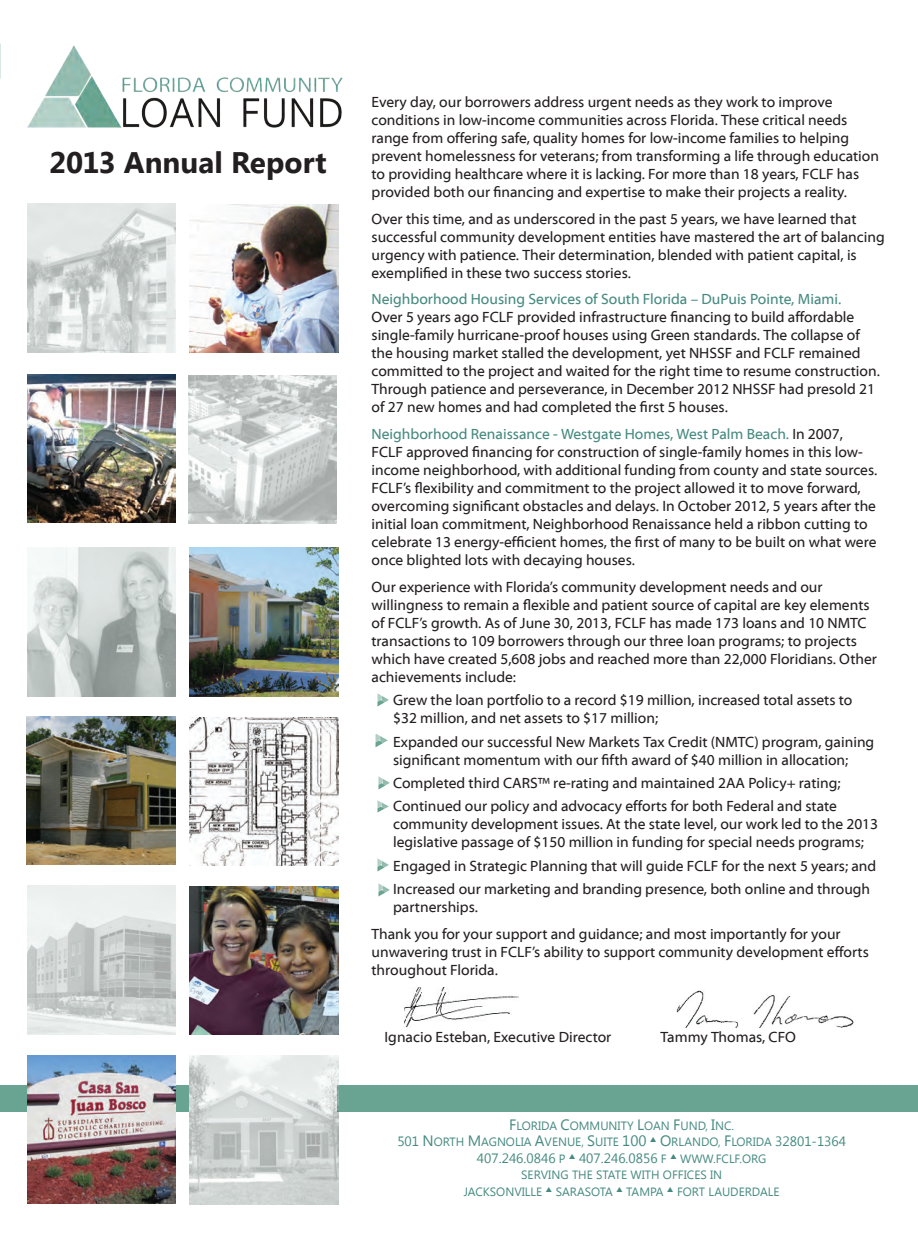
<style>
.page{position:relative;width:918px;height:1242px;background:#fff}
.page>*{position:absolute;margin:0;border:0;box-sizing:border-box;transform-origin:0 0}
.t1{font:700 29.7px "Segoe UI";letter-spacing:-.005em;color:#231f20}
.t2{font:15px/18px "Myriad Web Pro";color:#231f20}
.t3{font:15px "Myriad Web Pro";color:#458a80}
.t4{font:13.5px "Segoe UI";color:#458a80}
.t5{font:12px/16.5px "Segoe UI";color:#458a80;text-align:center}
.s1{color:#458a80}
.s2{font-size:15px}
.s3{font-size:13.5px}
.s4{font-size:12px}
</style>
<div class="page">
<div style="left:0;top:1085px;width:189px;height:27px;background:#69a492"></div>
<div style="left:338px;top:1085px;width:580px;height:27px;background:#69a492"></div>
<img style="left:27px;top:1055px;width:149px;height:149px">
<img style="left:190px;top:1056px;width:148px;height:148px">
<img style="left:27px;top:886px;width:148px;height:148px">
<img style="left:190px;top:886px;width:148px;height:149px">
<img style="left:27px;top:716px;width:149px;height:149px">
<img style="left:190px;top:717px;width:148px;height:149px">
<img style="left:27px;top:548px;width:149px;height:148px">
<img style="left:190px;top:548px;width:148px;height:148px">
<img style="left:27px;top:374px;width:149px;height:149px">
<img style="left:188px;top:375px;width:148px;height:149px">
<img style="left:27px;top:204px;width:148px;height:148px">
<img style="left:190px;top:204px;width:148px;height:149px">
<img style="left:27px;top:45px;width:316px;height:83px">
<img style="left:404px;top:987px;width:115px;height:41px">
<img style="left:676px;top:990px;width:178px;height:37px">
<svg style="left:378px;top:694px;width:11px;height:12px"></svg>
<svg style="left:376px;top:734px;width:12px;height:13px"></svg>
<svg style="left:378px;top:776px;width:12px;height:13px"></svg>
<svg style="left:378px;top:800px;width:11px;height:12px"></svg>
<svg style="left:378px;top:859px;width:11px;height:12px"></svg>
<svg style="left:378px;top:883px;width:12px;height:13px"></svg>
<h1 class="t1" style="left:49px;top:142px;width:279px">2013 Annual Report</h1>
<p class="t2" style="left:372px;top:93px;width:509px">Every day, our borrowers address urgent needs as they work to improve conditions in low-income communities across Florida. These critical needs range from offering safe, quality homes for low-income families to helping prevent homelessness for veterans; from transforming a life through education to providing healthcare where it is lacking. For more than 18 years, FCLF has provided both our financing and expertise to make their projects a reality.</p>
<p class="t2" style="left:372px;top:210px;width:515px">Over this time, and as underscored in the past 5 years, we have learned that successful community development entities have mastered the art of balancing urgency with patience. Their determination, blended with patient capital, is exemplified in these two success stories.</p>
<p class="t3" style="left:372px;top:291px;width:471px">Neighborhood Housing Services of South Florida – DuPuis Pointe, Miami.</p>
<p class="t2" style="left:372px;top:309px;width:510px">Over 5 years ago FCLF provided infrastructure financing to build affordable single-family hurricane-proof houses using Green standards. The collapse of the housing market stalled the development, yet NHSSF and FCLF remained committed to the project and waited for the right time to resume construction.<br>Through patience and perseverance, in December 2012 NHSSF had presold 21 of 27 new homes and had completed the first 5 houses.</p>
<p class="t2" style="left:372px;top:425px;width:507px"><span class="s1">Neighborhood Renaissance - Westgate Homes, West Palm Beach.</span> In 2007, FCLF approved financing for construction of single-family homes in this low&shy;income neighborhood, with additional funding from county and state sources.<br>FCLF’s flexibility and commitment to the project allowed it to move forward, overcoming significant obstacles and delays. In October 2012, 5 years after the initial loan commitment, Neighborhood Renaissance held a ribbon cutting to celebrate 13 energy-efficient homes, the first of many to be built on what were once blighted lots with decaying houses.</p>
<p class="t2" style="left:372px;top:578px;width:507px">Our experience with Florida’s community development needs and our willingness to remain a flexible and patient source of capital are key elements of FCLF’s growth. As of June 30, 2013, FCLF has made 173 loans and 10 NMTC transactions to 109 borrowers through our three loan programs; to projects which have created 5,608 jobs and reached more than 22,000 Floridians. Other achievements include:</p>
<p class="t2" style="left:393px;top:691px;width:461px">Grew the loan portfolio to a record $19 million, increased total assets to $32 million, and net assets to $17 million;</p>
<p class="t2" style="left:393px;top:733px;width:483px">Expanded our successful New Markets Tax Credit (NMTC) program, gaining significant momentum with our fifth award of $40 million in allocation;</p>
<p class="t2" style="left:393px;top:772px;width:449px;line-height:23.4px">Completed third CARS™ re-rating and maintained 2AA Policy+ rating;<br>Continued our policy and advocacy efforts for both Federal and state</p>
<p class="t2" style="left:393px;top:816px;width:487px">community development issues. At the state level, our work led to the 2013 legislative passage of $150 million in funding for special needs programs;</p>
<p class="t2" style="left:393px;top:854px;width:485px;line-height:23.4px">Engaged in Strategic Planning that will guide FCLF for the next 5 years; and<br>Increased our marketing and branding presence, both online and through</p>
<p class="t2" style="left:372px;top:894px;width:471px;line-height:26.7px;text-indent:22px">partnerships.<br>Thank you for your support and guidance; and most importantly for your</p>
<p class="t2" style="left:372px;top:943px;width:499px">unwavering trust in FCLF’s ability to support community development efforts throughout Florida.</p>
<p class="t2" style="left:385px;top:1028px;width:228px">Ignacio Esteban, Executive Director</p>
<p class="t2" style="left:660px;top:1028px;width:137px">Tammy Thomas, CFO</p>
<p class="t5" style="left:397px;top:1117px;width:450px"><span class="s2">F</span>LORIDA <span class="s2">C</span>OMMUNITY <span class="s2">L</span>OAN <span class="s2">F</span>UND, <span class="s2">I</span>NC.<br><span class="s3">501</span> <span class="s2">N</span> ORTH <span class="s2">M</span>AGNOLIA <span class="s2">A</span>VENUE, <span class="s2">S</span>UITE <span class="s2">100 O</span>RLANDO, <span class="s2">F</span>LORIDA <span class="s3">32801-1364</span></p>
<p class="t4" style="left:477px;top:1149px;width:274px">407.246.0846 <span class="s4">P</span> 407.246.0856 <span class="s4">F WWW.FCLF.ORG</span></p>
<p class="t5" style="left:464px;top:1166px;width:317px">SERVING THE STATE WITH OFFIC ES IN<br>JAC KSONVILLE SARASOTA TAMPA FORT LAUDERDALE</p>
</div>
